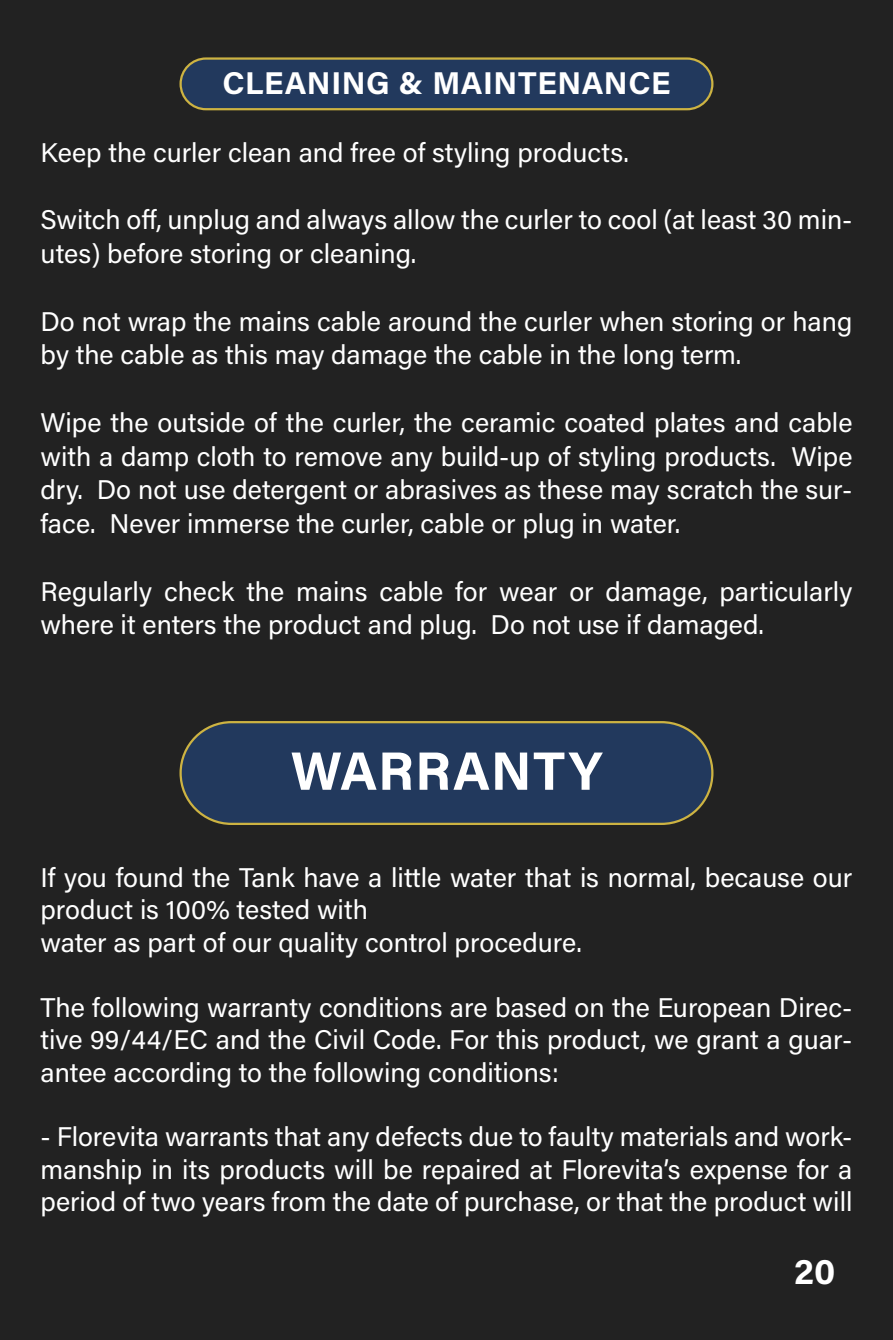
<style>
.page{position:relative;width:893px;height:1340px;background:#fff}
.page>*{position:absolute;margin:0;border:0;box-sizing:border-box;transform-origin:0 0}
.t1{font:700 54px "Acumin Pro";letter-spacing:.025em;color:#fff}
.t2{font:700 36px "Acumin Pro";color:#fff}
.t3{font:700 31.5px "Acumin Pro";letter-spacing:.02em;color:#fff}
.t4{font:27px/33.8px "Acumin Pro";color:#fff}
</style>
<div class="page">
<div style="left:0;top:0;width:893px;height:1339px;background:#222"></div>
<div style="left:181px;top:59px;width:531px;height:50px;background:#22395d;border-radius:25px"></div>
<div style="left:179px;top:57px;width:534px;height:53px;border:2px solid #cdb342;border-radius:25px"></div>
<div style="left:181px;top:722px;width:531px;height:101px;background:#22395d;border-radius:51px"></div>
<div style="left:179px;top:721px;width:534px;height:104px;border:2px solid #cdb342;border-radius:51px"></div>
<p class="t3" style="left:222px;top:61px;width:450px">CLEANING &amp; MAINTENANCE</p>
<p class="t4" style="left:40px;top:134px;width:590px">Keep the curler clean and free of styling products.</p>
<p class="t4" style="left:40px;top:202px;width:813px">Switch off, unplug and always allow the curler to cool (at least 30 min&shy;utes) before storing or cleaning.</p>
<p class="t4" style="left:40px;top:303px;width:813px">Do not wrap the mains cable around the curler when storing or hang by the cable as this may damage the cable in the long term.</p>
<p class="t4" style="left:40px;top:404px;width:814px;text-align:justify">Wipe the outside of the curler, the ceramic coated plates and cable with a damp cloth to remove any build-up of styling products. Wipe dry. Do not use detergent or abrasives as these may scratch the sur&shy;face. Never immerse the curler, cable or plug in water.</p>
<p class="t4" style="left:40px;top:573px;width:813px">Regularly check the mains cable for wear or damage, particularly where it enters the product and plug. Do not use if damaged.</p>
<p class="t1" style="left:291px;top:733px;width:313px">WARRANTY</p>
<p class="t4" style="left:40px;top:860px;width:813px;line-height:32.4px">If you found the Tank have a little water that is normal, because our product is 100% tested with</p>
<p class="t4" style="left:40px;top:924px;width:543px">water as part of our quality control procedure.</p>
<p class="t4" style="left:40px;top:989px;width:813px;line-height:32.4px;text-align:justify">The following warranty conditions are based on the European Direc&shy;tive 99/44/EC and the Civil Code. For this product, we grant a guar&shy;antee according to the following conditions:</p>
<p class="t4" style="left:40px;top:1119px;width:813px;line-height:32.4px;text-align:justify">- Florevita warrants that any defects due to faulty materials and work&shy;manship in its products will be repaired at Florevita’s expense for a period of two years from the date of purchase, or that the product will</p>
<p class="t2" style="left:794px;top:1245px;width:43px">20</p>
</div>
